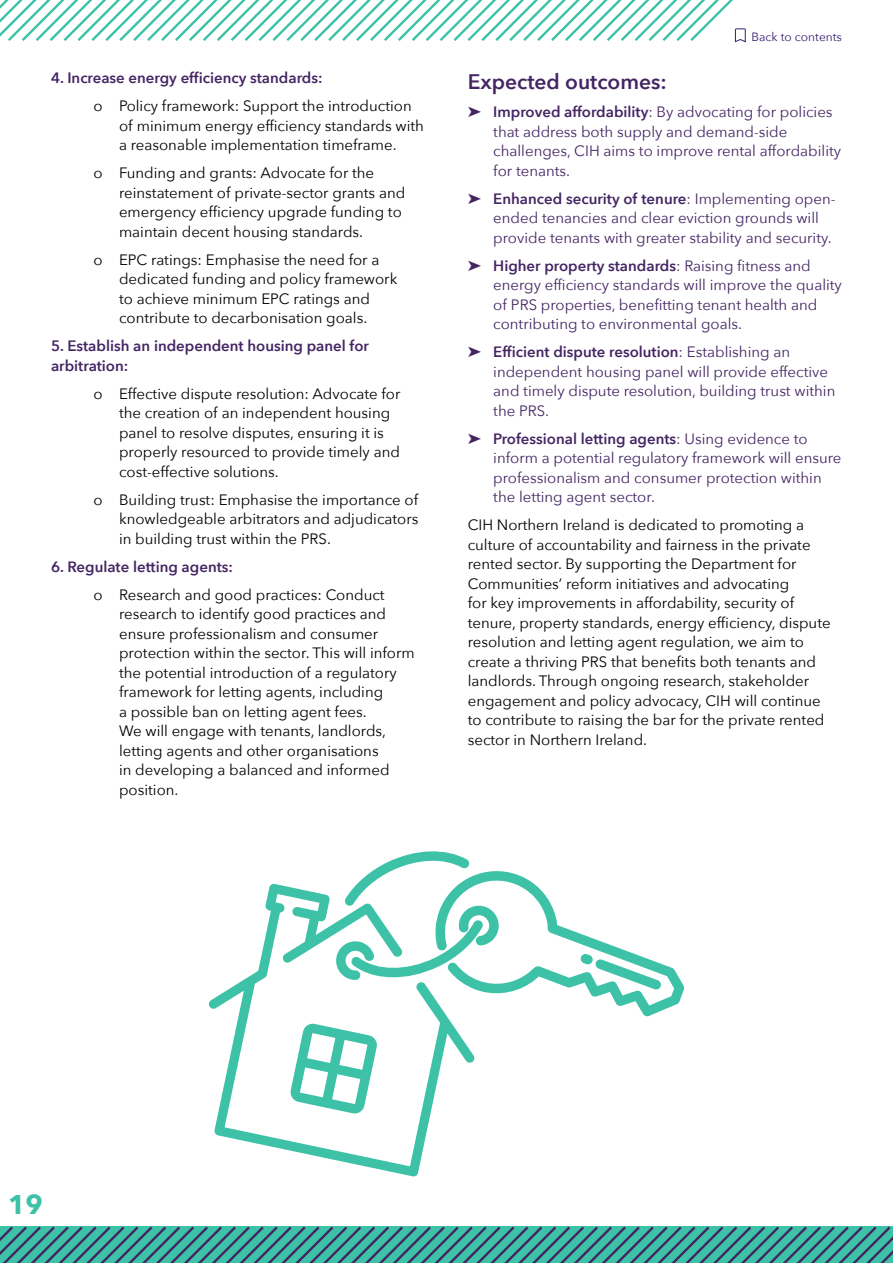
<style>
.page{position:relative;width:893px;height:1263px;background:#fff}
.page>*{position:absolute;margin:0;border:0;box-sizing:border-box;transform-origin:0 0}
.t1{font:700 27px "Avenir Next";color:#3dc2a7}
.t2{font:600 21px "Avenir Next";color:#442563}
.t3{font:15px/19.5px "Avenir Next";color:#000}
.t4{font:15px/19.5px "Avenir Next";color:#442563}
.t5{font:600 15px/19.5px "Avenir Next";color:#442563}
.t6{font:12px "Avenir Next";color:#361e6f}
.s1{font-weight:600}
</style>
<div class="page">
<svg style="left:0;top:1226px;width:893px;height:37px;background:#3e9d96"></svg>
<svg style="left:0;top:0;width:746px;height:43px"></svg>
<svg style="left:358px;top:851px;width:326px;height:165px"></svg>
<svg style="left:208px;top:883px;width:267px;height:293px"></svg>
<svg style="left:290px;top:1023px;width:88px;height:91px"></svg>
<p class="t5" style="left:51px;top:68px;width:273px">4. Increase energy efficiency standards:</p>
<p class="t3" style="left:119px;top:95px;width:306px;text-indent:-26px">o Policy framework: Support the introduction of minimum energy efficiency standards with a reasonable implementation timeframe.</p>
<p class="t3" style="left:119px;top:162px;width:288px;text-indent:-26px">o Funding and grants: Advocate for the reinstatement of private-sector grants and emergency efficiency upgrade funding to maintain decent housing standards.</p>
<p class="t3" style="left:119px;top:249px;width:280px;text-indent:-26px">o EPC ratings: Emphasise the need for a dedicated funding and policy framework to achieve minimum EPC ratings and contribute to decarbonisation goals.</p>
<p class="t5" style="left:51px;top:336px;width:319px">5. Establish an independent housing panel for arbitration:</p>
<p class="t3" style="left:119px;top:383px;width:283px;text-indent:-26px">o Effective dispute resolution: Advocate for the creation of an independent housing panel to resolve disputes, ensuring it is properly resourced to provide timely and cost-effective solutions.</p>
<p class="t3" style="left:119px;top:489px;width:301px;text-align:justify;text-indent:-26px">o Building trust: Emphasise the importance of knowledgeable arbitrators and adjudicators in building trust within the PRS.</p>
<p class="t5" style="left:51px;top:556px;width:183px">6. Regulate letting agents:</p>
<p class="t3" style="left:119px;top:584px;width:297px;text-indent:-26px">o Research and good practices: Conduct research to identify good practices and ensure professionalism and consumer protection within the sector. This will inform the potential introduction of a regulatory framework for letting agents, including<br>a possible ban on letting agent fees.<br>We will engage with tenants, landlords, letting agents and other organisations<br>in developing a balanced and informed position.</p>
<p class="t6" style="left:752px;top:27px;width:92px">Back to contents</p>
<h2 class="t2" style="left:468px;top:64px;width:201px">Expected outcomes:</h2>
<p class="t4" style="left:493px;top:101px;width:349px;text-indent:-26px">➤ <span class="s1">Improved affordability</span>: By advocating for policies that address both supply and demand-side challenges, CIH aims to improve rental affordability for tenants.</p>
<p class="t4" style="left:493px;top:188px;width:344px;text-indent:-26px">➤ <span class="s1">Enhanced security of tenure</span>: Implementing open&shy;ended tenancies and clear eviction grounds will provide tenants with greater stability and security.</p>
<p class="t4" style="left:493px;top:255px;width:350px;text-indent:-26px">➤ <span class="s1">Higher property standards</span>: Raising fitness and energy efficiency standards will improve the quality of PRS properties, benefitting tenant health and contributing to environmental goals.</p>
<p class="t4" style="left:493px;top:341px;width:344px;text-indent:-26px">➤ <span class="s1">Efficient dispute resolution</span>: Establishing an independent housing panel will provide effective and timely dispute resolution, building trust within the PRS.</p>
<p class="t4" style="left:493px;top:428px;width:350px;text-indent:-26px">➤ <span class="s1">Professional letting agents</span>: Using evidence to inform a potential regulatory framework will ensure professionalism and consumer protection within the letting agent sector.</p>
<p class="t3" style="left:468px;top:514px;width:364px">CIH Northern Ireland is dedicated to promoting a culture of accountability and fairness in the private rented sector. By supporting the Department for Communities’ reform initiatives and advocating<br>for key improvements in affordability, security of tenure, property standards, energy efficiency, dispute resolution and letting agent regulation, we aim to create a thriving PRS that benefits both tenants and landlords. Through ongoing research, stakeholder engagement and policy advocacy, CIH will continue to contribute to raising the bar for the private rented sector in Northern Ireland.</p>
<h1 class="t1" style="left:8px;top:1181px;width:36px">19</h1>
</div>
